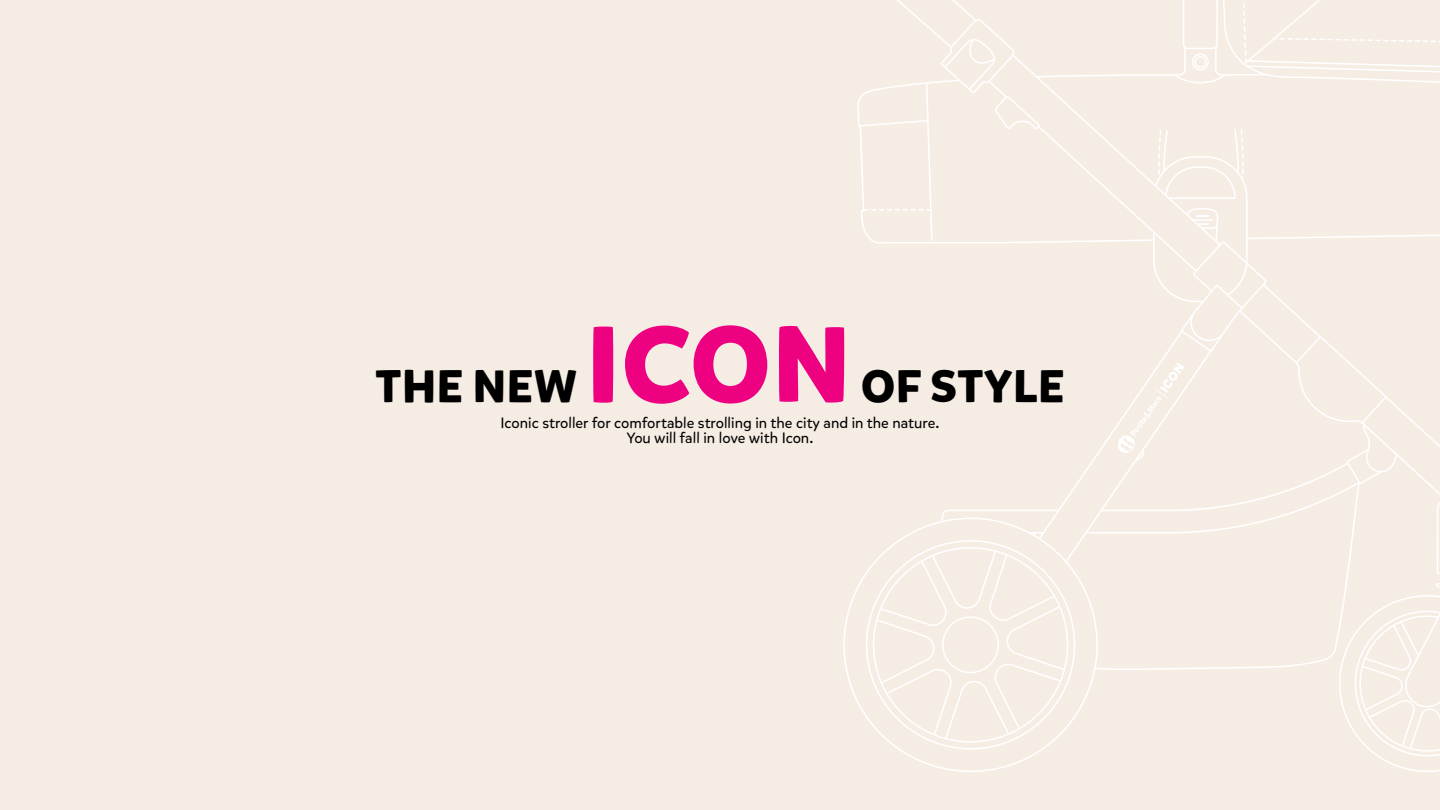
<style>
.page{position:relative;width:1440px;height:810px;background:#f5ece3}
.page>*{position:absolute;margin:0;border:0;box-sizing:border-box;transform-origin:0 0}
.t1{font:700 106.8px "Mikado";color:#ed0181}
.t2{font:700 45.3px "Mikado";letter-spacing:.015em;color:#000}
.t3{font:15px/15px "Mikado";color:#000;text-align:center}
</style>
<div class="page">
<svg style="left:843px;top:0;width:597px;height:772px"></svg>
<svg style="left:1279px;top:38px;width:161px;height:4px"></svg>
<svg style="left:1115px;top:362px;width:70px;height:92px"></svg>
<svg style="left:1243px;top:0;width:5px;height:68px"></svg>
<svg style="left:989px;top:70px;width:9px;height:10px"></svg>
<svg style="left:859px;top:127px;width:350px;height:144px"></svg>
<svg style="left:1186px;top:47px;width:29px;height:24px"></svg>
<svg style="left:866px;top:540px;width:209px;height:210px"></svg>
<h1 class="t1" style="left:586px;top:297px;width:266px">ICON</h1>
<h2 class="t2" style="left:376px;top:357px;width:203px">THE NEW</h2>
<h2 class="t2" style="left:861px;top:357px;width:205px">OF STYLE</h2>
<p class="t3" style="left:501px;top:415px;width:440px">Iconic stroller for comfortable strolling in the city and in the nature.<br>You will fall in love with Icon.</p>
</div>
